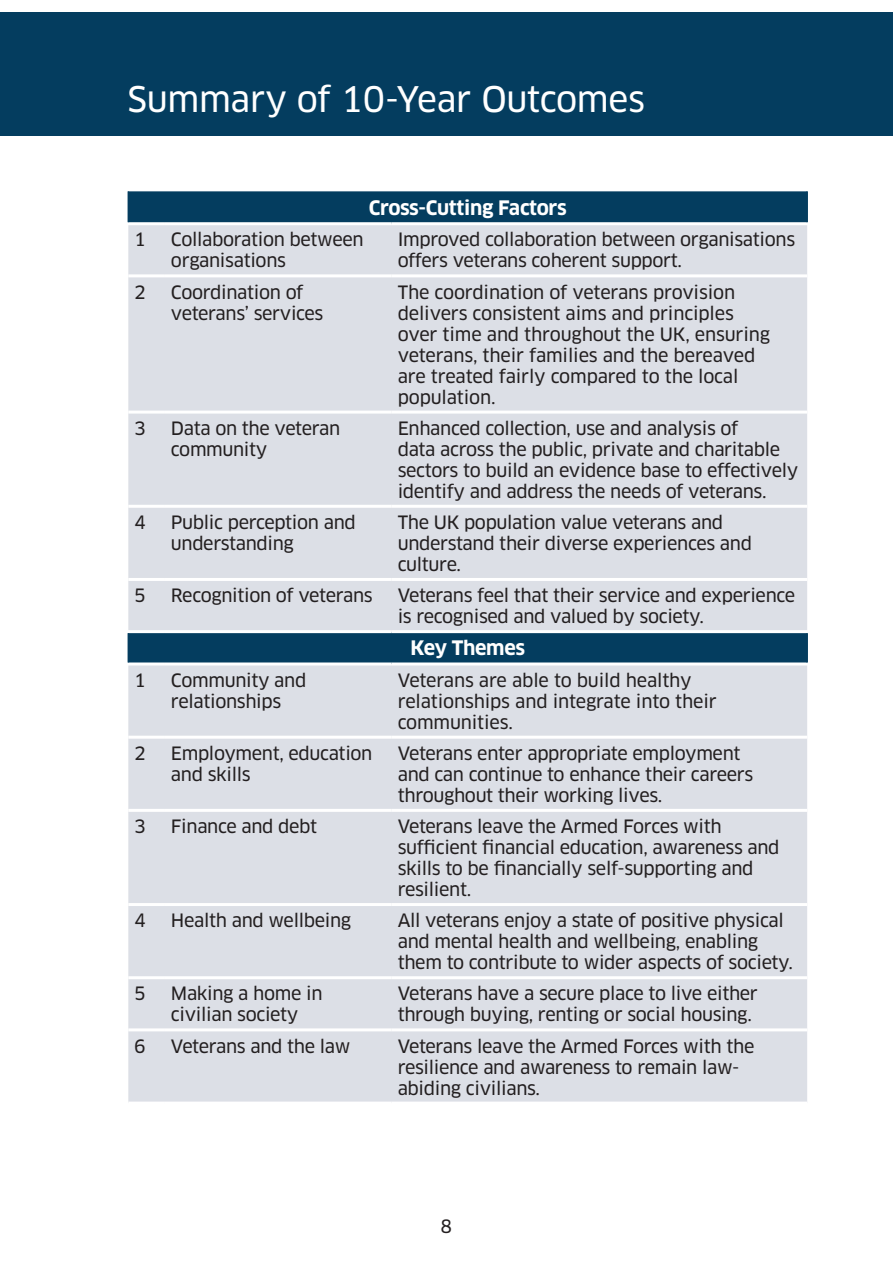
<style>
.page{position:relative;width:893px;height:1263px;background:#fff}
.page>*{position:absolute;margin:0;border:0;box-sizing:border-box;transform-origin:0 0}
.t1{font:34.5px "Clan OT News";letter-spacing:-.01em;color:#fff}
.t2{font:700 19.5px "Clan OT";letter-spacing:-.015em;color:#fff}
.t3{font:18px/21px "Clan OT News";letter-spacing:-.02em;color:#231f20}
</style>
<div class="page">
<div style="left:0;top:13px;width:893px;height:123px;background:#043d5f"></div>
<div style="left:129px;top:191px;width:677px;height:31px;background:#043d5f"></div>
<div style="left:128px;top:225px;width:679px;height:876px;background:#dcdfe6"></div>
<hr style="left:128px;top:274px;width:37px;height:3px;background:#fff">
<hr style="left:165px;top:274px;width:227px;height:3px;background:#fff">
<hr style="left:392px;top:274px;width:415px;height:3px;background:#fff">
<hr style="left:128px;top:411px;width:37px;height:3px;background:#fff">
<hr style="left:165px;top:411px;width:227px;height:3px;background:#fff">
<hr style="left:392px;top:411px;width:415px;height:3px;background:#fff">
<hr style="left:128px;top:505px;width:37px;height:3px;background:#fff">
<hr style="left:165px;top:505px;width:227px;height:3px;background:#fff">
<hr style="left:392px;top:505px;width:415px;height:3px;background:#fff">
<hr style="left:128px;top:578px;width:37px;height:3px;background:#fff">
<hr style="left:165px;top:578px;width:227px;height:3px;background:#fff">
<hr style="left:392px;top:578px;width:415px;height:3px;background:#fff">
<hr style="left:128px;top:630px;width:37px;height:3px;background:#fff">
<hr style="left:165px;top:630px;width:227px;height:3px;background:#fff">
<hr style="left:392px;top:630px;width:416px;height:3px;background:#fff">
<hr style="left:128px;top:662px;width:37px;height:3px;background:#fff">
<hr style="left:165px;top:662px;width:227px;height:3px;background:#fff">
<hr style="left:392px;top:662px;width:416px;height:3px;background:#fff">
<hr style="left:128px;top:736px;width:37px;height:3px;background:#fff">
<hr style="left:165px;top:736px;width:227px;height:3px;background:#fff">
<hr style="left:392px;top:736px;width:415px;height:3px;background:#fff">
<hr style="left:128px;top:809px;width:37px;height:3px;background:#fff">
<hr style="left:165px;top:809px;width:227px;height:3px;background:#fff">
<hr style="left:392px;top:809px;width:415px;height:3px;background:#fff">
<hr style="left:128px;top:903px;width:37px;height:3px;background:#fff">
<hr style="left:165px;top:903px;width:227px;height:3px;background:#fff">
<hr style="left:392px;top:903px;width:415px;height:3px;background:#fff">
<hr style="left:128px;top:976px;width:37px;height:3px;background:#fff">
<hr style="left:165px;top:976px;width:227px;height:3px;background:#fff">
<hr style="left:392px;top:976px;width:415px;height:3px;background:#fff">
<hr style="left:128px;top:1028px;width:37px;height:3px;background:#fff">
<hr style="left:165px;top:1028px;width:227px;height:3px;background:#fff">
<hr style="left:392px;top:1028px;width:415px;height:3px;background:#fff">
<hr style="left:128px;top:191px;width:1px;height:31px;background:#043d5f">
<hr style="left:806px;top:191px;width:2px;height:31px;background:#043d5f">
<svg style="left:128px;top:633px;width:1px;height:29px"></svg>
<hr style="left:806px;top:633px;width:2px;height:29px;background:#043d5f">
<h1 class="t1" style="left:128px;top:79px;width:519px">Summary of 10-Year Outcomes</h1>
<p class="t2" style="left:369px;top:197px;width:200px">Cross-Cutting Factors</p>
<p class="t3" style="left:134px;top:229px;width:13px">1</p>
<p class="t3" style="left:171px;top:229px;width:194px">Collaboration between organisations</p>
<p class="t3" style="left:398px;top:229px;width:399px">Improved collaboration between organisations offers veterans coherent support.</p>
<p class="t3" style="left:134px;top:282px;width:13px">2</p>
<p class="t3" style="left:171px;top:282px;width:154px">Coordination of veterans’ services</p>
<p class="t3" style="left:398px;top:282px;width:374px">The coordination of veterans provision delivers consistent aims and principles over time and throughout the UK, ensuring veterans, their families and the bereaved are treated fairly compared to the local population.</p>
<p class="t3" style="left:134px;top:418px;width:13px">3</p>
<p class="t3" style="left:171px;top:418px;width:171px">Data on the veteran community</p>
<p class="t3" style="left:398px;top:418px;width:402px">Enhanced collection, use and analysis of<br>data across the public, private and charitable sectors to build an evidence base to effectively identify and address the needs of veterans.</p>
<p class="t3" style="left:134px;top:512px;width:13px">4</p>
<p class="t3" style="left:171px;top:512px;width:186px">Public perception and understanding</p>
<p class="t3" style="left:398px;top:512px;width:356px">The UK population value veterans and understand their diverse experiences and culture.</p>
<p class="t3" style="left:134px;top:585px;width:13px">5</p>
<p class="t3" style="left:171px;top:585px;width:203px">Recognition of veterans</p>
<p class="t3" style="left:398px;top:585px;width:399px">Veterans feel that their service and experience is recognised and valued by society.</p>
<p class="t2" style="left:410px;top:637px;width:116px">Key Themes</p>
<p class="t3" style="left:134px;top:670px;width:13px">1</p>
<p class="t3" style="left:171px;top:670px;width:137px">Community and relationships</p>
<p class="t3" style="left:398px;top:670px;width:320px">Veterans are able to build healthy relationships and integrate into their communities.</p>
<p class="t3" style="left:134px;top:743px;width:13px">2</p>
<p class="t3" style="left:171px;top:743px;width:203px">Employment, education and skills</p>
<p class="t3" style="left:398px;top:743px;width:357px">Veterans enter appropriate employment and can continue to enhance their careers throughout their working lives.</p>
<p class="t3" style="left:134px;top:816px;width:13px">3</p>
<p class="t3" style="left:171px;top:816px;width:148px">Finance and debt</p>
<p class="t3" style="left:398px;top:816px;width:383px">Veterans leave the Armed Forces with sufficient financial education, awareness and skills to be financially self-supporting and resilient.</p>
<p class="t3" style="left:134px;top:910px;width:13px">4</p>
<p class="t3" style="left:171px;top:910px;width:182px">Health and wellbeing</p>
<p class="t3" style="left:398px;top:910px;width:397px">All veterans enjoy a state of positive physical and mental health and wellbeing, enabling them to contribute to wider aspects of society.</p>
<p class="t3" style="left:134px;top:983px;width:13px">5</p>
<p class="t3" style="left:171px;top:983px;width:153px">Making a home in civilian society</p>
<p class="t3" style="left:398px;top:983px;width:362px">Veterans have a secure place to live either through buying, renting or social housing.</p>
<p class="t3" style="left:134px;top:1035px;width:13px">6</p>
<p class="t3" style="left:171px;top:1035px;width:181px">Veterans and the law</p>
<p class="t3" style="left:398px;top:1035px;width:358px">Veterans leave the Armed Forces with the resilience and awareness to remain law&shy;abiding civilians.</p>
<p class="t3" style="left:441px;top:1215px;width:13px">8</p>
</div>
